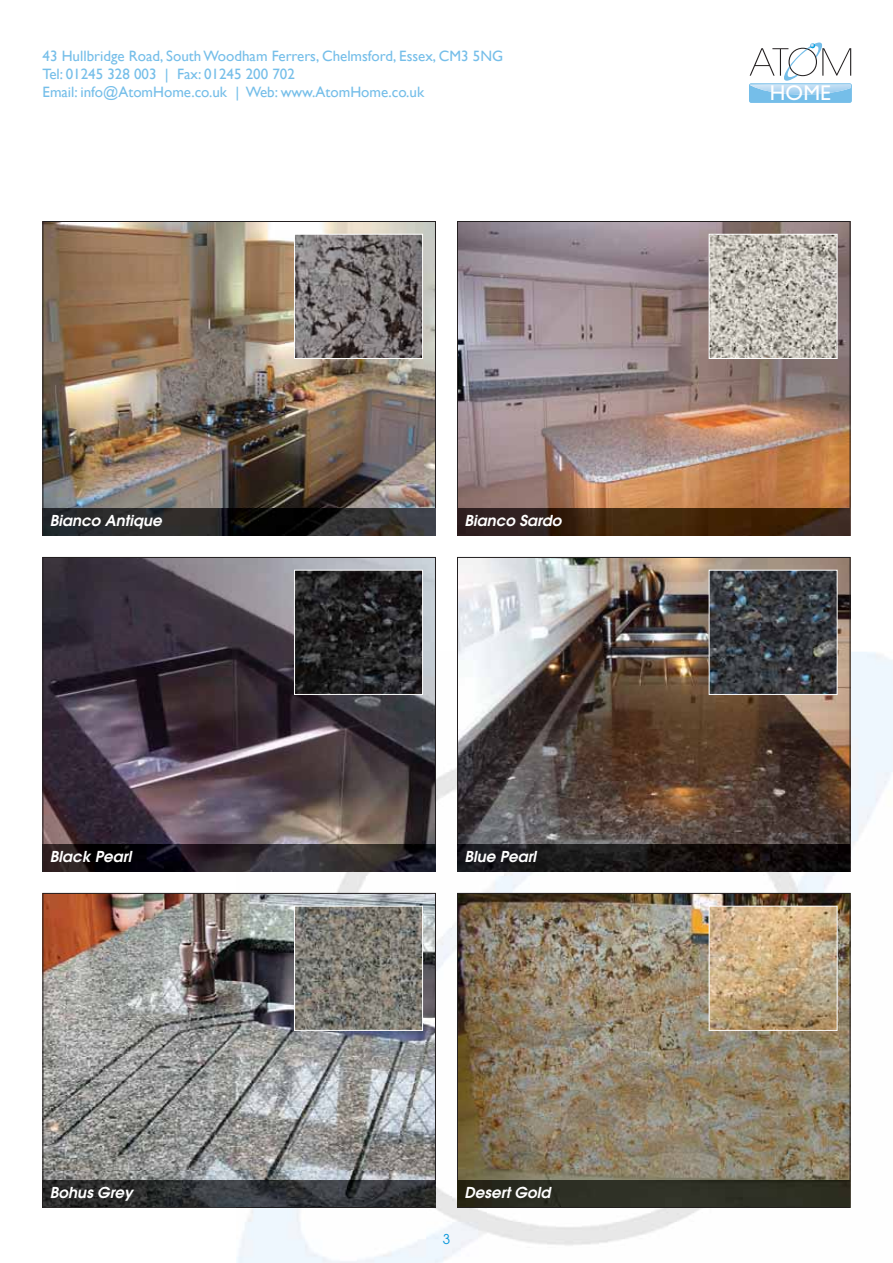
<style>
.page{position:relative;width:893px;height:1263px;background:#fff}
.page>*{position:absolute;margin:0;border:0;box-sizing:border-box;transform-origin:0 0}
.t1{font:21.45px "M Gill Sans";color:#fff}
.t2{font:15px/18px "Gill Sans";color:#75bee9}
.t3{font:italic 600 15px "Avant Garde";color:#fff}
.t4{font:13.5px "Avant Garde";color:#0095da}
</style>
<div class="page">
<img style="left:236px;top:652px;width:657px;height:611px">
<img style="left:45px;top:223px;width:389px;height:285px">
<img style="left:43px;top:508px;width:392px;height:27px">
<img style="left:459px;top:223px;width:389px;height:285px">
<img style="left:458px;top:508px;width:392px;height:27px">
<img style="left:45px;top:559px;width:389px;height:285px">
<img style="left:236px;top:871px;width:199px;height:1px">
<img style="left:43px;top:844px;width:392px;height:27px">
<img style="left:459px;top:559px;width:389px;height:285px">
<svg style="left:457px;top:844px;width:1px;height:27px"></svg>
<img style="left:458px;top:844px;width:392px;height:27px">
<img style="left:45px;top:895px;width:389px;height:285px">
<img style="left:236px;top:1207px;width:199px;height:1px">
<img style="left:43px;top:1180px;width:392px;height:27px">
<img style="left:459px;top:895px;width:389px;height:285px">
<svg style="left:457px;top:1180px;width:1px;height:27px"></svg>
<img style="left:458px;top:1180px;width:392px;height:27px">
<svg style="left:749px;top:43px;width:103px;height:60px"></svg>
<img style="left:750px;top:85px;width:101px;height:10px">
<img style="left:296px;top:236px;width:125px;height:121px">
<div style="left:294px;top:234px;width:129px;height:125px;border:1px solid #fff"></div>
<img style="left:296px;top:572px;width:125px;height:121px">
<div style="left:294px;top:570px;width:129px;height:125px;border:1px solid #fff"></div>
<img style="left:296px;top:908px;width:125px;height:121px">
<div style="left:294px;top:906px;width:129px;height:125px;border:1px solid #fff"></div>
<img style="left:711px;top:236px;width:124px;height:121px">
<div style="left:709px;top:234px;width:128px;height:125px;border:1px solid #fff"></div>
<img style="left:711px;top:572px;width:124px;height:121px">
<div style="left:709px;top:570px;width:128px;height:125px;border:1px solid #fff"></div>
<img style="left:711px;top:908px;width:124px;height:121px">
<div style="left:709px;top:906px;width:128px;height:125px;border:1px solid #fff"></div>
<p class="t2" style="left:43px;top:47px;width:462px">43 Hullbridge Road, South Woodham Ferrers, Chelmsford, Essex, CM3 5NG<br>Tel: 01245 328 003 | Fax: 01245 200 702<br>Email: info@AtomHome.co.uk | Web: www.AtomHome.co.uk</p>
<p class="t3" style="left:50px;top:515px;width:116px">Bianco Antique</p>
<p class="t3" style="left:464px;top:515px;width:101px">Bianco Sardo</p>
<p class="t3" style="left:50px;top:850px;width:86px">Black Pearl</p>
<p class="t3" style="left:464px;top:850px;width:76px">Blue Pearl</p>
<p class="t3" style="left:50px;top:1186px;width:85px">Bohus Grey</p>
<p class="t3" style="left:464px;top:1186px;width:90px">Desert Gold</p>
<p class="t4" style="left:443px;top:1234px;width:9px">3</p>
<h1 class="t1" style="left:770px;top:86px;width:62px">HOME</h1>
</div>
